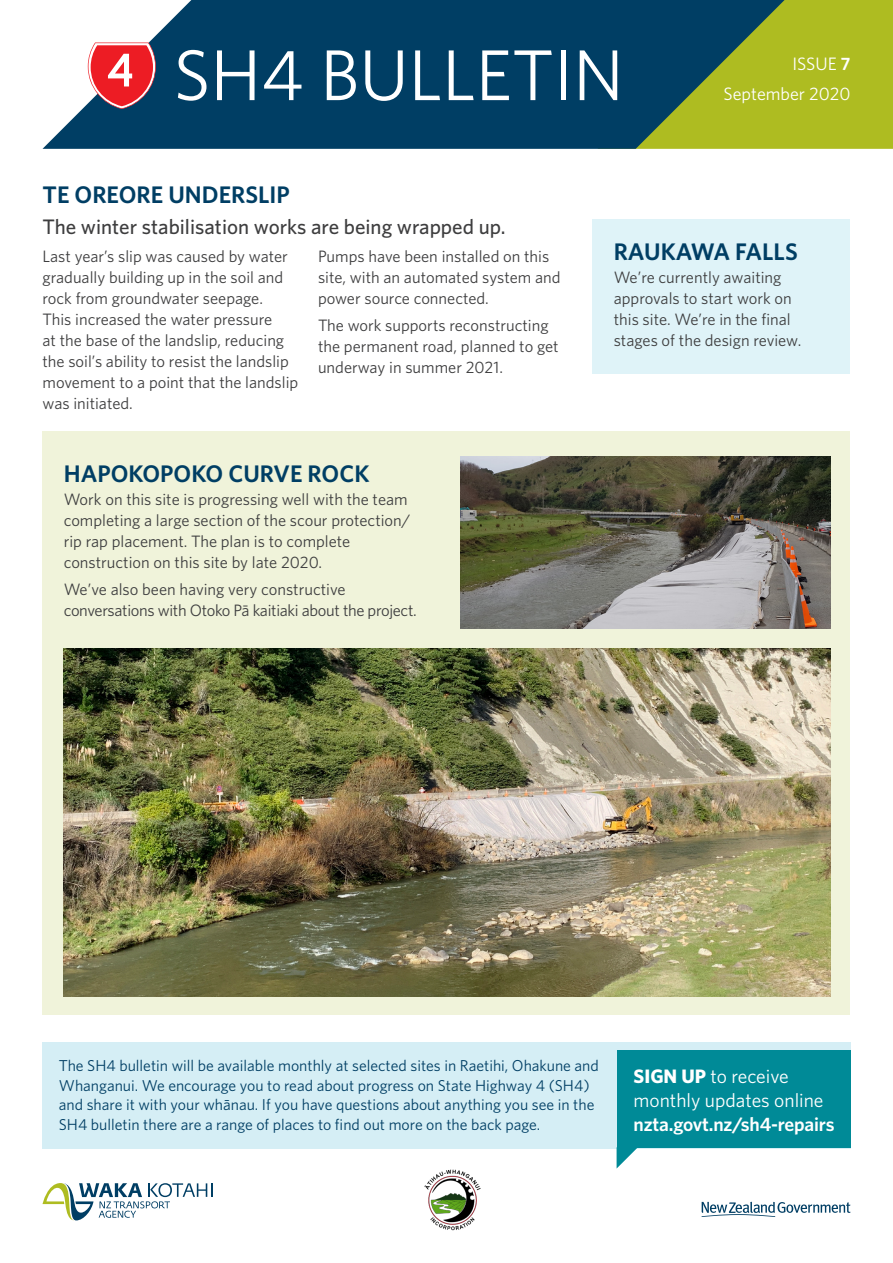
<style>
.page{position:relative;width:893px;height:1263px;background:#fff}
.page>*{position:absolute;margin:0;border:0;box-sizing:border-box;transform-origin:0 0}
.t1{font:72px "Whitney";color:#fff}
.article_title{font:600 24px "Whitney";color:#003e64}
.body{font:500 21px "Whitney";color:#3e3e3f}
.t2{font:19.5px/24px "Whitney";color:#fff}
.t3{font:600 19.5px "Whitney";letter-spacing:-.01em;color:#fff}
.t4{font:18px "Whitney";color:#fff}
.body-2{font:16.5px/21px "Whitney";color:#3e3e3f}
.body-3{font:16.5px/21px "Whitney";letter-spacing:-.02em;color:#3e3e3f}
.body-4{font:15.75px/19.5px "Whitney";color:#003e64}
.s1{font-weight:600}
.s2{font-weight:700}
</style>
<div class="page">
<div style="left:43px;top:431px;width:807px;height:583px;background:#f0f3da"></div>
<div style="left:806px;top:0;width:87px;height:149px;background:#aebc21"></div>
<svg style="left:43px;top:0;width:763px;height:149px;background:#2c5e68"></svg>
<svg style="left:88px;top:43px;width:68px;height:66px"></svg>
<svg style="left:702px;top:1202px;width:148px;height:15px"></svg>
<svg style="left:43px;top:1183px;width:170px;height:38px"></svg>
<div style="left:42px;top:1042px;width:808px;height:106px;background:#d5eef5"></div>
<div style="left:617px;top:1050px;width:233px;height:98px;background:#008a97"></div>
<svg style="left:617px;top:1148px;width:21px;height:20px"></svg>
<img style="left:424px;top:1169px;width:57px;height:62px">
<img style="left:63px;top:648px;width:768px;height:348px">
<img style="left:461px;top:456px;width:369px;height:172px">
<div style="left:592px;top:219px;width:258px;height:155px;background:#dff3f8"></div>
<p class="t1" style="left:174px;top:27px;width:452px">SH4 BULLETIN</p>
<p class="t4" style="left:792px;top:52px;width:60px">ISSUE <span class="s1">7</span></p>
<p class="t4" style="left:723px;top:82px;width:128px">September 2020</p>
<p class="article_title" style="left:43px;top:178px;width:249px">TE OREORE UNDERSLIP</p>
<p class="body" style="left:43px;top:213px;width:465px">The winter stabilisation works are being wrapped up.</p>
<p class="body-2" style="left:43px;top:245px;width:257px">Last year’s slip was caused by water gradually building up in the soil and rock from groundwater seepage.<br>This increased the water pressure<br>at the base of the landslip, reducing the soil’s ability to resist the landslip movement to a point that the landslip was initiated.</p>
<p class="body-2" style="left:318px;top:245px;width:244px">Pumps have been installed on this site, with an automated system and power source connected.</p>
<p class="body-2" style="left:318px;top:314px;width:242px">The work supports reconstructing the permanent road, planned to get underway in summer 2021.</p>
<p class="article_title" style="left:64px;top:457px;width:307px">HAPOKOPOKO CURVE ROCK</p>
<p class="body-2" style="left:64px;top:488px;width:348px">Work on this site is progressing well with the team completing a large section of the scour protection/ rip rap placement. The plan is to complete construction on this site by late 2020.</p>
<p class="body-3" style="left:64px;top:579px;width:354px">We’ve also been having very constructive conversations with Otoko Pā kaitiaki about the project.</p>
<p class="article_title" style="left:614px;top:236px;width:186px">RAUKAWA FALLS</p>
<p class="body-2" style="left:614px;top:266px;width:189px">We’re currently awaiting approvals to start work on this site. We’re in the final stages of the design review.</p>
<p class="body-4" style="left:59px;top:1056px;width:541px">The SH4 bulletin will be available monthly at selected sites in Raetihi, Ohakune and Whanganui. We encourage you to read about progress on State Highway 4 (SH4) and share it with your whānau. If you have questions about anything you see in the SH4 bulletin there are a range of places to find out more on the back page.</p>
<p class="t2" style="left:634px;top:1064px;width:191px"><span class="s2">SIGN UP</span> to receive monthly updates online</p>
<p class="t3" style="left:634px;top:1111px;width:202px">nzta.govt.nz/sh4-repairs</p>
</div>
